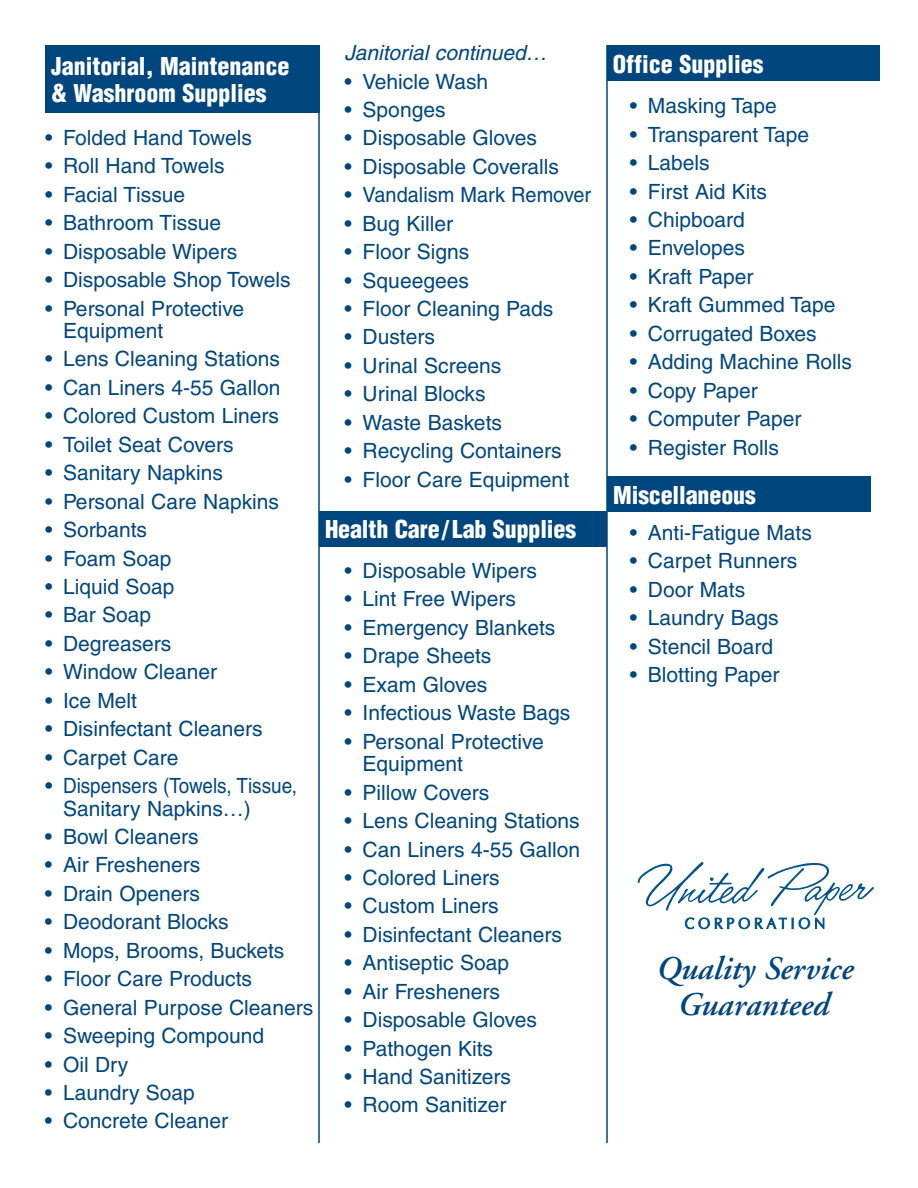
<style>
.page{position:relative;width:918px;height:1188px;background:#fff}
.page>*{position:absolute;margin:0;border:0;box-sizing:border-box;transform-origin:0 0}
.t1{font:italic 600 33px/36px "Adobe Garamond";color:#00467e;text-align:center}
.t2{font:900 condensed 24px/27px "Helvetica";color:#fff}
.t3{font:21px/22.5px "Helvetica";color:#00467e}
.t4{font:italic 21px "Helvetica";color:#00467e}
</style>
<div class="page">
<hr style="left:318px;top:45px;width:2px;height:1098px;background:#00467e">
<hr style="left:606px;top:45px;width:2px;height:1098px;background:#00467e">
<div style="left:45px;top:45px;width:275px;height:67px;background:#00467e"></div>
<div style="left:607px;top:45px;width:273px;height:36px;background:#00467e"></div>
<div style="left:319px;top:511px;width:288px;height:36px;background:#00467e"></div>
<div style="left:607px;top:476px;width:264px;height:36px;background:#00467e"></div>
<svg style="left:638px;top:862px;width:236px;height:67px"></svg>
<p class="t4" style="left:345px;top:45px;width:204px">Janitorial continued…</p>
<p class="t3" style="left:345px;top:72px;width:145px">• Vehicle Wash</p>
<p class="t3" style="left:345px;top:100px;width:102px">• Sponges</p>
<p class="t3" style="left:345px;top:129px;width:194px">• Disposable Gloves</p>
<p class="t3" style="left:345px;top:157px;width:216px">• Disposable Coveralls</p>
<p class="t3" style="left:345px;top:186px;width:248px">• Vandalism Mark Remover</p>
<p class="t3" style="left:345px;top:214px;width:110px">• Bug Killer</p>
<p class="t3" style="left:345px;top:243px;width:126px">• Floor Signs</p>
<p class="t3" style="left:345px;top:271px;width:126px">• Squeegees</p>
<p class="t3" style="left:345px;top:299px;width:210px">• Floor Cleaning Pads</p>
<p class="t3" style="left:345px;top:328px;width:92px">• Dusters</p>
<p class="t3" style="left:345px;top:356px;width:158px">• Urinal Screens</p>
<p class="t3" style="left:345px;top:385px;width:143px">• Urinal Blocks</p>
<p class="t3" style="left:345px;top:413px;width:159px">• Waste Baskets</p>
<p class="t3" style="left:345px;top:442px;width:218px">• Recycling Containers</p>
<p class="t3" style="left:345px;top:470px;width:226px">• Floor Care Equipment</p>
<p class="t2" style="left:51px;top:55px;width:240px">Janitorial, Maintenance &amp; Washroom Supplies</p>
<p class="t2" style="left:613px;top:53px;width:152px">Office Supplies</p>
<p class="t3" style="left:45px;top:128px;width:209px">• Folded Hand Towels</p>
<p class="t3" style="left:45px;top:157px;width:181px">• Roll Hand Towels</p>
<p class="t3" style="left:45px;top:185px;width:142px">• Facial Tissue</p>
<p class="t3" style="left:45px;top:214px;width:178px">• Bathroom Tissue</p>
<p class="t3" style="left:45px;top:242px;width:194px">• Disposable Wipers</p>
<p class="t3" style="left:45px;top:270px;width:247px">• Disposable Shop Towels</p>
<p class="t3" style="left:63px;top:299px;width:183px;text-indent:-18px">• Personal Protective<br>Equipment</p>
<p class="t3" style="left:45px;top:350px;width:237px">• Lens Cleaning Stations</p>
<p class="t3" style="left:45px;top:378px;width:237px">• Can Liners 4-55 Gallon</p>
<p class="t3" style="left:45px;top:407px;width:235px">• Colored Custom Liners</p>
<p class="t3" style="left:45px;top:435px;width:190px">• Toilet Seat Covers</p>
<p class="t3" style="left:45px;top:464px;width:179px">• Sanitary Napkins</p>
<p class="t3" style="left:45px;top:492px;width:236px">• Personal Care Napkins</p>
<p class="t3" style="left:45px;top:520px;width:104px">• Sorbants</p>
<p class="t3" style="left:45px;top:549px;width:128px">• Foam Soap</p>
<p class="t3" style="left:45px;top:577px;width:131px">• Liquid Soap</p>
<p class="t3" style="left:45px;top:606px;width:108px">• Bar Soap</p>
<p class="t3" style="left:45px;top:634px;width:128px">• Degreasers</p>
<p class="t3" style="left:45px;top:663px;width:174px">• Window Cleaner</p>
<p class="t3" style="left:45px;top:691px;width:94px">• Ice Melt</p>
<p class="t3" style="left:45px;top:720px;width:219px">• Disinfectant Cleaners</p>
<p class="t3" style="left:45px;top:748px;width:135px">• Carpet Care</p>
<p class="t3" style="left:63px;top:776px;width:236px;text-indent:-18px">• Dispensers (Towels, Tissue,<br>Sanitary Napkins…)</p>
<p class="t3" style="left:45px;top:827px;width:155px">• Bowl Cleaners</p>
<p class="t3" style="left:45px;top:856px;width:157px">• Air Fresheners</p>
<p class="t3" style="left:45px;top:884px;width:156px">• Drain Openers</p>
<p class="t3" style="left:45px;top:913px;width:185px">• Deodorant Blocks</p>
<p class="t3" style="left:45px;top:941px;width:241px">• Mops, Brooms, Buckets</p>
<p class="t3" style="left:45px;top:970px;width:209px">• Floor Care Products</p>
<p class="t3" style="left:45px;top:998px;width:270px">• General Purpose Cleaners</p>
<p class="t3" style="left:45px;top:1026px;width:221px">• Sweeping Compound</p>
<p class="t3" style="left:45px;top:1055px;width:85px">• Oil Dry</p>
<p class="t3" style="left:45px;top:1083px;width:151px">• Laundry Soap</p>
<p class="t3" style="left:45px;top:1112px;width:185px">• Concrete Cleaner</p>
<p class="t3" style="left:630px;top:97px;width:148px">• Masking Tape</p>
<p class="t3" style="left:630px;top:125px;width:181px">• Transparent Tape</p>
<p class="t3" style="left:630px;top:153px;width:81px">• Labels</p>
<p class="t3" style="left:630px;top:182px;width:139px">• First Aid Kits</p>
<p class="t3" style="left:630px;top:210px;width:116px">• Chipboard</p>
<p class="t3" style="left:630px;top:239px;width:117px">• Envelopes</p>
<p class="t3" style="left:630px;top:267px;width:125px">• Kraft Paper</p>
<p class="t3" style="left:630px;top:296px;width:207px">• Kraft Gummed Tape</p>
<p class="t3" style="left:630px;top:324px;width:188px">• Corrugated Boxes</p>
<p class="t3" style="left:630px;top:353px;width:224px">• Adding Machine Rolls</p>
<p class="t3" style="left:630px;top:381px;width:130px">• Copy Paper</p>
<p class="t3" style="left:630px;top:409px;width:173px">• Computer Paper</p>
<p class="t3" style="left:630px;top:438px;width:151px">• Register Rolls</p>
<p class="t2" style="left:613px;top:483px;width:144px">Miscellaneous</p>
<p class="t2" style="left:325px;top:518px;width:253px">Health Care/ Lab Supplies</p>
<p class="t3" style="left:630px;top:523px;width:184px">• Anti-Fatigue Mats</p>
<p class="t3" style="left:630px;top:552px;width:169px">• Carpet Runners</p>
<p class="t3" style="left:630px;top:580px;width:117px">• Door Mats</p>
<p class="t3" style="left:630px;top:609px;width:150px">• Laundry Bags</p>
<p class="t3" style="left:630px;top:637px;width:145px">• Stencil Board</p>
<p class="t3" style="left:630px;top:665px;width:151px">• Blotting Paper</p>
<p class="t3" style="left:345px;top:561px;width:194px">• Disposable Wipers</p>
<p class="t3" style="left:345px;top:590px;width:173px">• Lint Free Wipers</p>
<p class="t3" style="left:345px;top:618px;width:212px">• Emergency Blankets</p>
<p class="t3" style="left:345px;top:647px;width:148px">• Drape Sheets</p>
<p class="t3" style="left:345px;top:675px;width:144px">• Exam Gloves</p>
<p class="t3" style="left:345px;top:704px;width:227px">• Infectious Waste Bags</p>
<p class="t3" style="left:363px;top:732px;width:183px;text-indent:-18px">• Personal Protective<br>Equipment</p>
<p class="t3" style="left:345px;top:783px;width:146px">• Pillow Covers</p>
<p class="t3" style="left:345px;top:811px;width:237px">• Lens Cleaning Stations</p>
<p class="t3" style="left:345px;top:840px;width:237px">• Can Liners 4-55 Gallon</p>
<p class="t3" style="left:345px;top:868px;width:157px">• Colored Liners</p>
<p class="t3" style="left:345px;top:897px;width:155px">• Custom Liners</p>
<p class="t3" style="left:345px;top:925px;width:219px">• Disinfectant Cleaners</p>
<p class="t3" style="left:345px;top:954px;width:166px">• Antiseptic Soap</p>
<p class="t3" style="left:345px;top:982px;width:157px">• Air Fresheners</p>
<p class="t3" style="left:345px;top:1011px;width:194px">• Disposable Gloves</p>
<p class="t3" style="left:345px;top:1039px;width:150px">• Pathogen Kits</p>
<p class="t3" style="left:345px;top:1067px;width:168px">• Hand Sanitizers</p>
<p class="t3" style="left:345px;top:1096px;width:163px">• Room Sanitizer</p>
<h1 class="t1" style="left:655px;top:954px;width:199px">Quality Service<br>Guaranteed</h1>
</div>
